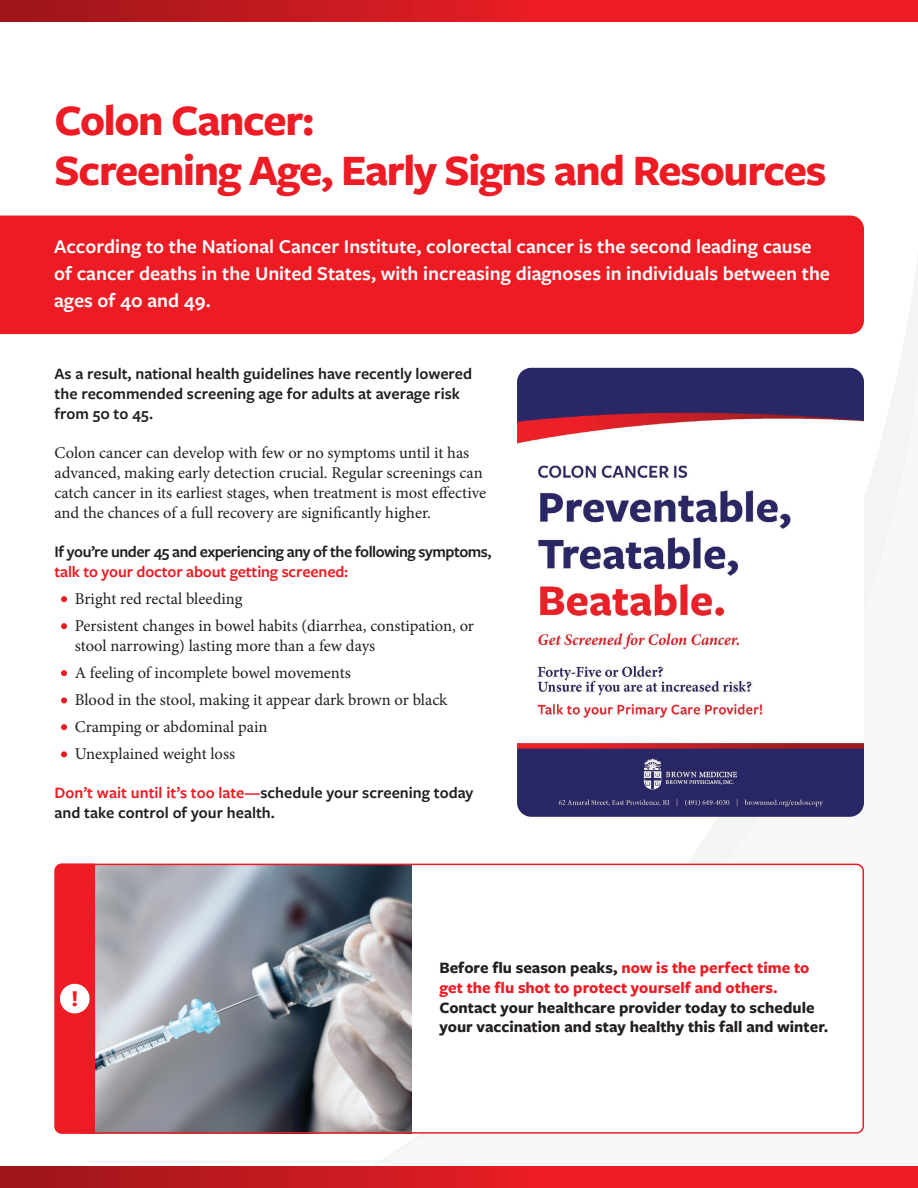
<style>
.page{position:relative;width:918px;height:1188px;background:#fff}
.page>*{position:absolute;margin:0;border:0;box-sizing:border-box;transform-origin:0 0}
.t1{font:700 45px "Freight Sans Pro";letter-spacing:-.03em;color:#ed1c24}
.t2{font:700 22.5px "Freight Sans Pro";color:#ed1c24}
.t3{font:600 20.25px/27px "Freight Sans Pro";color:#fff}
.t4{font:16.5px/19.8px "Minion Pro";color:#231f20}
.t5{font:600 16.5px/19.8px "Freight Sans Pro";color:#231f20}
.t6{font:600 16.5px/19.8px "Freight Sans Pro";letter-spacing:-.03em;color:#231f20}
.t7{font:700 16.5px/19.8px "Freight Sans Pro";color:#231f20}
.t8{font:700 16.5px/19.8px "Freight Sans Pro";color:#ed1c24}
.s1{color:#ed1c24}
.s2{color:#231f20}
</style>
<div class="page">
<svg style="left:371px;top:258px;width:547px;height:906px"></svg>
<img style="left:517px;top:368px;width:347px;height:449px">
<svg style="left:0;top:0;width:918px;height:22px;background:#d31a21"></svg>
<div style="left:0;top:216px;width:864px;height:118px;background:#ed1c24"></div>
<svg style="left:0;top:1166px;width:918px;height:22px;background:#d31a21"></svg>
<svg style="left:61px;top:596px;width:6px;height:6px"></svg>
<svg style="left:61px;top:623px;width:6px;height:6px"></svg>
<svg style="left:61px;top:670px;width:6px;height:6px"></svg>
<div style="left:61px;top:697px;width:6px;height:7px;background:#ed1c24;border-radius:50%"></div>
<svg style="left:61px;top:724px;width:6px;height:6px"></svg>
<svg style="left:61px;top:751px;width:6px;height:6px"></svg>
<div style="left:55px;top:864px;width:809px;height:270px;background:#fff;border-radius:7px"></div>
<img style="left:95px;top:867px;width:316px;height:264px">
<div style="left:55px;top:864px;width:809px;height:270px;border:2px solid #ed1c24;border-radius:7px"></div>
<div style="left:55px;top:864px;width:40px;height:270px;background:#ed1c24"></div>
<div style="left:60px;top:984px;width:30px;height:29px;background:#fff;border-radius:50%"></div>
<p class="t1" style="left:55px;top:89px;width:262px">Colon Cancer:</p>
<p class="t1" style="left:55px;top:139px;width:773px">Screening Age, Early Signs and Resources</p>
<p class="t3" style="left:54px;top:232px;width:777px">According to the National Cancer Institute, colorectal cancer is the second leading cause of cancer deaths in the United States, with increasing diagnoses in individuals between the ages of 40 and 49.</p>
<p class="t5" style="left:55px;top:363px;width:419px">As a result, national health guidelines have recently lowered the recommended screening age for adults at average risk from 50 to 45.</p>
<p class="t4" style="left:55px;top:443px;width:433px">Colon cancer can develop with few or no symptoms until it has advanced, making early detection crucial. Regular screenings can catch cancer in its earliest stages, when treatment is most effective and the chances of a full recovery are significantly higher.</p>
<p class="t6" style="left:55px;top:542px;width:439px">If you’re under 45 and experiencing any of the following symptoms, <span class="s1">talk to your doctor about getting screened:</span></p>
<p class="t4" style="left:75px;top:589px;width:169px">Bright red rectal bleeding</p>
<p class="t4" style="left:75px;top:616px;width:401px">Persistent changes in bowel habits (diarrhea, constipation, or stool narrowing) lasting more than a few days</p>
<p class="t4" style="left:75px;top:663px;width:278px">A feeling of incomplete bowel movements</p>
<p class="t4" style="left:75px;top:690px;width:374px">Blood in the stool, making it appear dark brown or black</p>
<p class="t4" style="left:75px;top:717px;width:194px">Cramping or abdominal pain</p>
<p class="t4" style="left:75px;top:744px;width:162px">Unexplained weight loss</p>
<p class="t5" style="left:55px;top:782px;width:420px"><span class="s1">Don’t wait until it’s too late—</span>schedule your screening today and take control of your health.</p>
<p class="t2" style="left:71px;top:983px;width:8px">!</p>
<p class="t8" style="left:440px;top:957px;width:371px"><span class="s2">Before flu season peaks,</span> now is the perfect time to get the flu shot to protect yourself and others.</p>
<p class="t7" style="left:440px;top:997px;width:391px">Contact your healthcare provider today to schedule your vaccination and stay healthy this fall and winter.</p>
</div>
